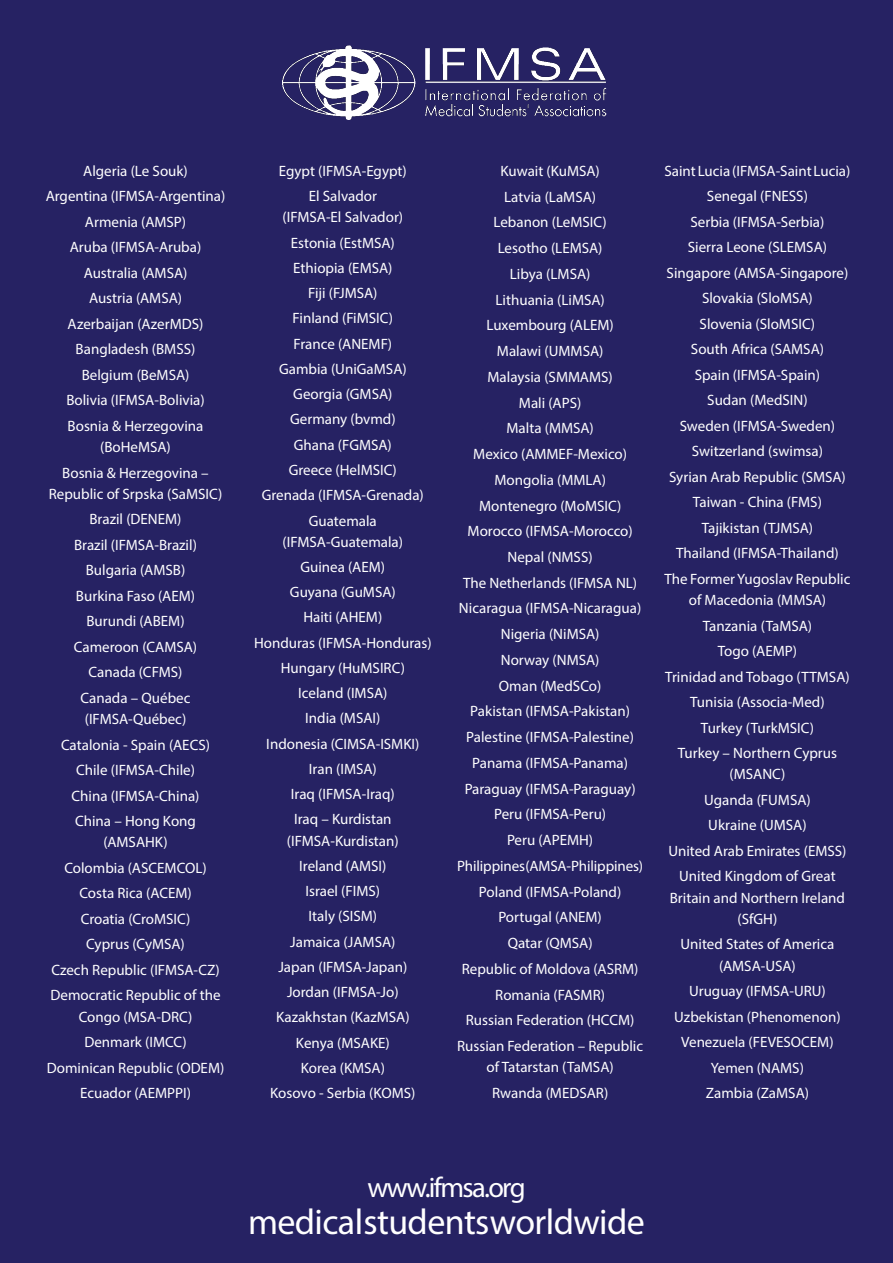
<style>
.page{position:relative;width:893px;height:1263px;background:#262263}
.page>*{position:absolute;margin:0;border:0;box-sizing:border-box;transform-origin:0 0}
.t1{font:36px "Myriad Pro";letter-spacing:-.015em;color:#fff}
.t2{font:28.5px "Myriad Pro";letter-spacing:-.06em;color:#fff}
.t3{font:15px/21.3px "Myriad Pro";color:#fff;text-align:center}
</style>
<div class="page">
<img style="left:283px;top:45px;width:324px;height:74px">
<p class="t3" style="left:83px;top:160px;width:106px">Algeria (Le Souk)</p>
<p class="t3" style="left:46px;top:186px;width:181px">Argentina (IFMSA-Argentina)</p>
<p class="t3" style="left:85px;top:211px;width:103px">Armenia (AMSP)</p>
<p class="t3" style="left:70px;top:237px;width:133px">Aruba (IFMSA-Aruba)</p>
<p class="t3" style="left:84px;top:262px;width:105px">Australia (AMSA)</p>
<p class="t3" style="left:89px;top:288px;width:95px">Austria (AMSA)</p>
<p class="t3" style="left:68px;top:313px;width:137px">Azerbaijan (AzerMDS)</p>
<p class="t3" style="left:76px;top:339px;width:121px">Bangladesh (BMSS)</p>
<p class="t3" style="left:82px;top:364px;width:109px">Belgium (BeMSA)</p>
<p class="t3" style="left:66px;top:390px;width:140px">Bolivia (IFMSA-Bolivia)</p>
<p class="t3" style="left:68px;top:415px;width:137px">Bosnia &amp; Herzegovina (BoHeMSA)</p>
<p class="t3" style="left:49px;top:462px;width:175px">Bosnia &amp; Herzegovina –<br>Republic of Srpska (SaMSIC)</p>
<p class="t3" style="left:90px;top:508px;width:94px">Brazil (DENEM)</p>
<p class="t3" style="left:74px;top:534px;width:124px">Brazil (IFMSA-Brazil)</p>
<p class="t3" style="left:86px;top:559px;width:101px">Bulgaria (AMSB)</p>
<p class="t3" style="left:76px;top:585px;width:121px">Burkina Faso (AEM)</p>
<p class="t3" style="left:86px;top:610px;width:100px">Burundi (ABEM)</p>
<p class="t3" style="left:74px;top:636px;width:125px">Cameroon (CAMSA)</p>
<p class="t3" style="left:89px;top:661px;width:95px">Canada (CFMS)</p>
<p class="t3" style="left:81px;top:687px;width:111px;text-align:left">Canada – Québec (IFMSA-Québec)</p>
<p class="t3" style="left:61px;top:734px;width:150px">Catalonia - Spain (AECS)</p>
<p class="t3" style="left:76px;top:759px;width:120px">Chile (IFMSA-Chile)</p>
<p class="t3" style="left:72px;top:785px;width:129px">China (IFMSA-China)</p>
<p class="t3" style="left:75px;top:810px;width:122px">China – Hong Kong (AMSAHK)</p>
<p class="t3" style="left:64px;top:857px;width:144px">Colombia (ASCEMCOL)</p>
<p class="t3" style="left:79px;top:882px;width:114px">Costa Rica (ACEM)</p>
<p class="t3" style="left:81px;top:908px;width:111px">Croatia (CroMSIC)</p>
<p class="t3" style="left:86px;top:933px;width:100px">Cyprus (CyMSA)</p>
<p class="t3" style="left:51px;top:959px;width:170px">Czech Republic (IFMSA-CZ)</p>
<p class="t3" style="left:51px;top:984px;width:171px">Democratic Republic of the<br>Congo (MSA-DRC)</p>
<p class="t3" style="left:84px;top:1031px;width:104px">Denmark (IMCC)</p>
<p class="t3" style="left:47px;top:1057px;width:179px">Dominican Republic (ODEM)</p>
<p class="t3" style="left:80px;top:1082px;width:112px">Ecuador (AEMPPI)</p>
<p class="t3" style="left:279px;top:160px;width:129px">Egypt (IFMSA-Egypt)</p>
<p class="t3" style="left:283px;top:185px;width:122px">El Salvador (IFMSA-El Salvador)</p>
<p class="t3" style="left:291px;top:232px;width:105px">Estonia (EstMSA)</p>
<p class="t3" style="left:293px;top:257px;width:101px">Ethiopia (EMSA)</p>
<p class="t3" style="left:308px;top:282px;width:71px">Fiji (FJMSA)</p>
<p class="t3" style="left:293px;top:307px;width:102px">Finland (FiMSIC)</p>
<p class="t3" style="left:293px;top:333px;width:100px">France (ANEMF)</p>
<p class="t3" style="left:279px;top:358px;width:129px">Gambia (UniGaMSA)</p>
<p class="t3" style="left:293px;top:383px;width:101px">Georgia (GMSA)</p>
<p class="t3" style="left:290px;top:408px;width:107px">Germany (bvmd)</p>
<p class="t3" style="left:294px;top:434px;width:99px">Ghana (FGMSA)</p>
<p class="t3" style="left:289px;top:459px;width:110px">Greece (HelMSIC)</p>
<p class="t3" style="left:262px;top:484px;width:164px">Grenada (IFMSA-Grenada)</p>
<p class="t3" style="left:283px;top:510px;width:122px">Guatemala (IFMSA-Guatemala)</p>
<p class="t3" style="left:300px;top:556px;width:86px">Guinea (AEM)</p>
<p class="t3" style="left:290px;top:581px;width:107px">Guyana (GuMSA)</p>
<p class="t3" style="left:303px;top:606px;width:80px">Haiti (AHEM)</p>
<p class="t3" style="left:254px;top:632px;width:179px">Honduras (IFMSA-Honduras)</p>
<p class="t3" style="left:281px;top:657px;width:126px">Hungary (HuMSIRC)</p>
<p class="t3" style="left:298px;top:682px;width:91px">Iceland (IMSA)</p>
<p class="t3" style="left:305px;top:707px;width:77px">India (MSAI)</p>
<p class="t3" style="left:266px;top:733px;width:155px">Indonesia (CIMSA-ISMKI)</p>
<p class="t3" style="left:309px;top:758px;width:69px">Iran (IMSA)</p>
<p class="t3" style="left:291px;top:783px;width:105px">Iraq (IFMSA-Iraq)</p>
<p class="t3" style="left:287px;top:809px;width:113px">Iraq – Kurdistan (IFMSA-Kurdistan)</p>
<p class="t3" style="left:299px;top:855px;width:89px">Ireland (AMSI)</p>
<p class="t3" style="left:305px;top:880px;width:76px">Israel (FIMS)</p>
<p class="t3" style="left:308px;top:905px;width:70px">Italy (SISM)</p>
<p class="t3" style="left:290px;top:931px;width:107px">Jamaica (JAMSA)</p>
<p class="t3" style="left:278px;top:956px;width:130px">Japan (IFMSA-Japan)</p>
<p class="t3" style="left:287px;top:981px;width:113px">Jordan (IFMSA-Jo)</p>
<p class="t3" style="left:276px;top:1006px;width:135px">Kazakhstan (KazMSA)</p>
<p class="t3" style="left:296px;top:1032px;width:95px">Kenya (MSAKE)</p>
<p class="t3" style="left:301px;top:1057px;width:86px">Korea (KMSA)</p>
<p class="t3" style="left:270px;top:1082px;width:147px">Kosovo - Serbia (KOMS)</p>
<p class="t3" style="left:500px;top:160px;width:101px">Kuwait (KuMSA)</p>
<p class="t3" style="left:504px;top:186px;width:93px">Latvia (LaMSA)</p>
<p class="t3" style="left:494px;top:212px;width:115px">Lebanon (LeMSIC)</p>
<p class="t3" style="left:498px;top:237px;width:106px">Lesotho (LEMSA)</p>
<p class="t3" style="left:510px;top:263px;width:82px">Libya (LMSA)</p>
<p class="t3" style="left:495px;top:289px;width:111px">Lithuania (LiMSA)</p>
<p class="t3" style="left:486px;top:314px;width:129px">Luxembourg (ALEM)</p>
<p class="t3" style="left:497px;top:340px;width:108px">Malawi (UMMSA)</p>
<p class="t3" style="left:487px;top:366px;width:127px">Malaysia (SMMAMS)</p>
<p class="t3" style="left:519px;top:392px;width:64px">Mali (APS)</p>
<p class="t3" style="left:506px;top:417px;width:89px">Malta (MMSA)</p>
<p class="t3" style="left:473px;top:443px;width:155px">Mexico (AMMEF-Mexico)</p>
<p class="t3" style="left:494px;top:469px;width:113px">Mongolia (MMLA)</p>
<p class="t3" style="left:479px;top:495px;width:144px">Montenegro (MoMSIC)</p>
<p class="t3" style="left:467px;top:520px;width:167px">Morocco (IFMSA-Morocco)</p>
<p class="t3" style="left:508px;top:546px;width:87px">Nepal (NMSS)</p>
<p class="t3" style="left:463px;top:572px;width:176px">The Netherlands (IFMSA NL)</p>
<p class="t3" style="left:459px;top:597px;width:184px">Nicaragua (IFMSA-Nicaragua)</p>
<p class="t3" style="left:501px;top:623px;width:100px">Nigeria (NiMSA)</p>
<p class="t3" style="left:501px;top:649px;width:100px">Norway (NMSA)</p>
<p class="t3" style="left:499px;top:675px;width:104px">Oman (MedSCo)</p>
<p class="t3" style="left:470px;top:700px;width:161px">Pakistan (IFMSA-Pakistan)</p>
<p class="t3" style="left:466px;top:726px;width:169px">Palestine (IFMSA-Palestine)</p>
<p class="t3" style="left:472px;top:752px;width:157px">Panama (IFMSA-Panama)</p>
<p class="t3" style="left:465px;top:778px;width:172px">Paraguay (IFMSA-Paraguay)</p>
<p class="t3" style="left:494px;top:803px;width:114px">Peru (IFMSA-Peru)</p>
<p class="t3" style="left:507px;top:829px;width:88px">Peru (APEMH)</p>
<p class="t3" style="left:457px;top:855px;width:188px">Philippines (AMSA-Philippines)</p>
<p class="t3" style="left:479px;top:881px;width:144px">Poland (IFMSA-Poland)</p>
<p class="t3" style="left:498px;top:906px;width:105px">Portugal (ANEM)</p>
<p class="t3" style="left:508px;top:932px;width:86px">Qatar (QMSA)</p>
<p class="t3" style="left:462px;top:958px;width:178px">Republic of Moldova (ASRM)</p>
<p class="t3" style="left:495px;top:983px;width:111px">Romania (FASMR)</p>
<p class="t3" style="left:466px;top:1009px;width:170px">Russian Federation (HCCM)</p>
<p class="t3" style="left:457px;top:1035px;width:188px">Russian Federation – Republic of Tatarstan (TaMSA)</p>
<p class="t3" style="left:492px;top:1082px;width:118px">Rwanda (MEDSAR)</p>
<p class="t3" style="left:664px;top:160px;width:188px">Saint Lucia (IFMSA-Saint Lucia)</p>
<p class="t3" style="left:707px;top:186px;width:103px">Senegal (FNESS)</p>
<p class="t3" style="left:690px;top:211px;width:135px">Serbia (IFMSA-Serbia)</p>
<p class="t3" style="left:688px;top:237px;width:141px">Sierra Leone (SLEMSA)</p>
<p class="t3" style="left:667px;top:262px;width:183px">Singapore (AMSA-Singapore)</p>
<p class="t3" style="left:702px;top:288px;width:112px">Slovakia (SloMSA)</p>
<p class="t3" style="left:700px;top:313px;width:117px">Slovenia (SloMSIC)</p>
<p class="t3" style="left:691px;top:339px;width:135px">South Africa (SAMSA)</p>
<p class="t3" style="left:695px;top:364px;width:127px">Spain (IFMSA-Spain)</p>
<p class="t3" style="left:707px;top:390px;width:102px">Sudan (MedSIN)</p>
<p class="t3" style="left:680px;top:415px;width:157px">Sweden (IFMSA-Sweden)</p>
<p class="t3" style="left:692px;top:441px;width:133px">Switzerland (swimsa)</p>
<p class="t3" style="left:669px;top:466px;width:178px">Syrian Arab Republic (SMSA)</p>
<p class="t3" style="left:693px;top:492px;width:131px">Taiwan - China (FMS)</p>
<p class="t3" style="left:702px;top:517px;width:113px">Tajikistan (TJMSA)</p>
<p class="t3" style="left:676px;top:542px;width:164px">Thailand (IFMSA-Thailand)</p>
<p class="t3" style="left:664px;top:568px;width:188px">The Former Yugoslav Republic of Macedonia (MMSA)</p>
<p class="t3" style="left:703px;top:615px;width:111px">Tanzania (TaMSA)</p>
<p class="t3" style="left:718px;top:640px;width:81px">Togo (AEMP)</p>
<p class="t3" style="left:665px;top:666px;width:186px">Trinidad and Tobago (TTMSA)</p>
<p class="t3" style="left:690px;top:691px;width:136px">Tunisia (Associa-Med)</p>
<p class="t3" style="left:701px;top:717px;width:115px">Turkey (TurkMSIC)</p>
<p class="t3" style="left:678px;top:742px;width:161px">Turkey – Northern Cyprus (MSANC)</p>
<p class="t3" style="left:704px;top:789px;width:108px">Uganda (FUMSA)</p>
<p class="t3" style="left:708px;top:814px;width:100px">Ukraine (UMSA)</p>
<p class="t3" style="left:668px;top:840px;width:180px">United Arab Emirates (EMSS)</p>
<p class="t3" style="left:670px;top:865px;width:177px">United Kingdom of Great<br>Britain and Northern Ireland (SfGH)</p>
<p class="t3" style="left:680px;top:933px;width:155px">United States of America (AMSA-USA)</p>
<p class="t3" style="left:689px;top:980px;width:138px">Uruguay (IFMSA-URU)</p>
<p class="t3" style="left:674px;top:1006px;width:168px">Uzbekistan (Phenomenon)</p>
<p class="t3" style="left:681px;top:1031px;width:154px">Venezuela (FEVESOCEM)</p>
<p class="t3" style="left:711px;top:1057px;width:94px">Yemen (NAMS)</p>
<p class="t3" style="left:706px;top:1082px;width:105px">Zambia (ZaMSA)</p>
<p class="t2" style="left:367px;top:1170px;width:160px">www.ifmsa.org</p>
<p class="t1" style="left:248px;top:1199px;width:398px">medical students worldwide</p>
</div>
